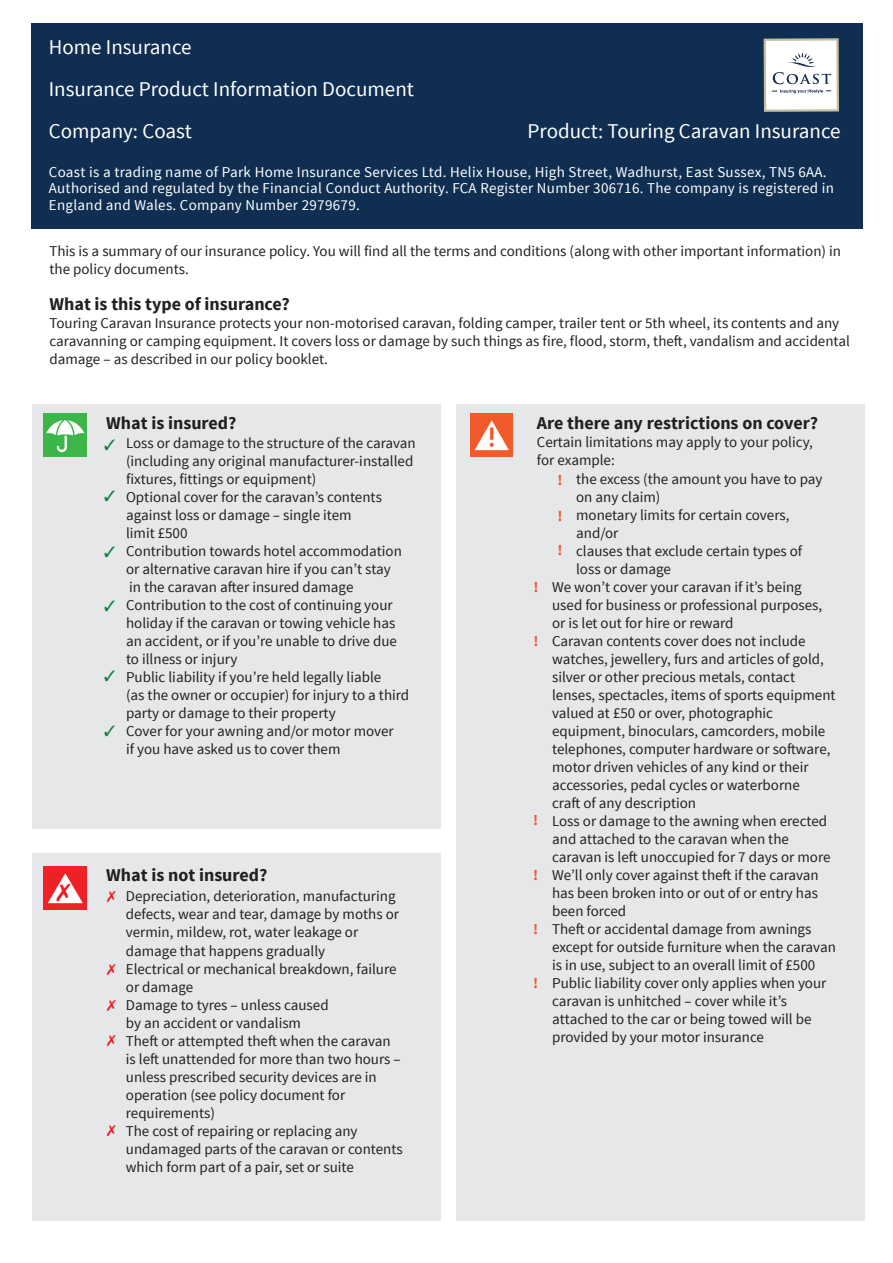
<style>
.page{position:relative;width:893px;height:1263px;background:#fff}
.page>*{position:absolute;margin:0;border:0;box-sizing:border-box;transform-origin:0 0}
.t1{font:21px "Source Sans Pro";color:#fff}
.t2{font:700 18px "Source Sans Pro";color:#231f20}
.t3{font:15px/18px "Source Sans Pro";color:#231f20}
.t4{font:15px/16.5px "Source Sans Pro";letter-spacing:.02em;color:#fff}
.t5{font:700 15px "Source Sans Pro";color:#f1592a}
</style>
<div class="page">
<div style="left:31px;top:23px;width:832px;height:205px;background:#0f2e51"></div>
<div style="left:32px;top:404px;width:408px;height:424px;background:#e6e7e9"></div>
<img style="left:44px;top:414px;width:43px;height:42px">
<div style="left:456px;top:404px;width:408px;height:816px;background:#e6e7e9"></div>
<svg style="left:764px;top:38px;width:75px;height:74px"></svg>
<div style="left:32px;top:853px;width:408px;height:368px;background:#e6e7e9"></div>
<img style="left:43px;top:866px;width:43px;height:43px">
<img style="left:470px;top:414px;width:43px;height:42px">
<p class="t1" style="left:49px;top:34px;width:144px">Home Insurance</p>
<p class="t1" style="left:49px;top:76px;width:367px">Insurance Product Information Document</p>
<p class="t1" style="left:49px;top:118px;width:145px">Company: Coast</p>
<p class="t1" style="left:528px;top:118px;width:315px">Product: Touring Caravan Insurance</p>
<p class="t4" style="left:49px;top:164px;width:779px">Coast is a trading name of Park Home Insurance Services Ltd. Helix House, High Street, Wadhurst, East Sussex, TN5 6AA.</p>
<p class="t4" style="left:49px;top:180px;width:787px">Authorised and regulated by the Financial Conduct Authority. FCA Register Number 306716. The company is registered in<br>England and Wales. Company Number 2979679.</p>
<p class="t3" style="left:50px;top:242px;width:793px">This is a summary of our insurance policy. You will find all the terms and conditions (along with other important information) in the policy documents.</p>
<p class="t2" style="left:50px;top:292px;width:242px">What is this type of insurance?</p>
<p class="t3" style="left:50px;top:314px;width:802px">Touring Caravan Insurance protects your non-motorised caravan, folding camper, trailer tent or 5th wheel, its contents and any caravanning or camping equipment. It covers loss or damage by such things as fire, flood, storm, theft, vandalism and accidental damage – as described in our policy booklet.</p>
<p class="t2" style="left:106px;top:411px;width:132px">What is insured?</p>
<p class="t3" style="left:126px;top:434px;width:291px">Loss or damage to the structure of the caravan (including any original manufacturer-installed fixtures, fittings or equipment)</p>
<p class="t3" style="left:126px;top:488px;width:257px">Optional cover for the caravan’s contents</p>
<p class="t3" style="left:126px;top:506px;width:227px">against loss or damage – single item</p>
<p class="t3" style="left:126px;top:524px;width:63px">limit £500</p>
<p class="t3" style="left:126px;top:542px;width:277px">Contribution towards hotel accommodation</p>
<p class="t3" style="left:126px;top:560px;width:266px">or alternative caravan hire if you can’t stay</p>
<p class="t3" style="left:129px;top:578px;width:226px">in the caravan after insured damage</p>
<p class="t3" style="left:126px;top:596px;width:271px">Contribution to the cost of continuing your holiday if the caravan or towing vehicle has</p>
<p class="t3" style="left:126px;top:632px;width:272px">an accident, or if you’re unable to drive due</p>
<p class="t3" style="left:126px;top:650px;width:113px">to illness or injury</p>
<p class="t3" style="left:126px;top:668px;width:257px">Public liability if you’re held legally liable</p>
<p class="t3" style="left:126px;top:686px;width:285px">(as the owner or occupier) for injury to a third party or damage to their property</p>
<p class="t3" style="left:126px;top:722px;width:269px">Cover for your awning and/or motor mover</p>
<p class="t3" style="left:126px;top:740px;width:216px">if you have asked us to cover them</p>
<p class="t2" style="left:106px;top:864px;width:163px">What is not insured?</p>
<p class="t3" style="left:126px;top:888px;width:275px">Depreciation, deterioration, manufacturing defects, wear and tear, damage by moths or vermin, mildew, rot, water leakage or</p>
<p class="t3" style="left:126px;top:942px;width:201px">damage that happens gradually</p>
<p class="t3" style="left:126px;top:960px;width:272px">Electrical or mechanical breakdown, failure</p>
<p class="t3" style="left:126px;top:978px;width:69px">or damage</p>
<p class="t3" style="left:126px;top:996px;width:204px">Damage to tyres – unless caused</p>
<p class="t3" style="left:126px;top:1014px;width:177px">by an accident or vandalism</p>
<p class="t3" style="left:126px;top:1032px;width:266px">Theft or attempted theft when the caravan</p>
<p class="t3" style="left:126px;top:1050px;width:276px">is left unattended for more than two hours –</p>
<p class="t3" style="left:126px;top:1068px;width:252px">unless prescribed security devices are in operation (see policy document for</p>
<p class="t3" style="left:126px;top:1104px;width:91px">requirements)</p>
<p class="t3" style="left:126px;top:1122px;width:233px">The cost of repairing or replacing any</p>
<p class="t3" style="left:126px;top:1140px;width:278px">undamaged parts of the caravan or contents which form part of a pair, set or suite</p>
<p class="t2" style="left:537px;top:411px;width:283px">Are there any restrictions on cover?</p>
<p class="t3" style="left:537px;top:433px;width:278px">Certain limitations may apply to your policy,</p>
<p class="t3" style="left:537px;top:451px;width:79px">for example:</p>
<p class="t5" style="left:533px;top:578px;width:7px">!</p>
<p class="t5" style="left:533px;top:631px;width:7px">!</p>
<p class="t5" style="left:533px;top:811px;width:7px">!</p>
<p class="t5" style="left:533px;top:865px;width:7px">!</p>
<p class="t5" style="left:533px;top:919px;width:7px">!</p>
<p class="t5" style="left:533px;top:973px;width:7px">!</p>
<p class="t3" style="left:576px;top:470px;width:248px">the excess (the amount you have to pay</p>
<p class="t3" style="left:576px;top:488px;width:86px">on any claim)</p>
<p class="t3" style="left:576px;top:506px;width:215px">monetary limits for certain covers,</p>
<p class="t3" style="left:576px;top:524px;width:44px">and/or</p>
<p class="t3" style="left:576px;top:542px;width:228px">clauses that exclude certain types of</p>
<p class="t3" style="left:576px;top:560px;width:96px">loss or damage</p>
<p class="t3" style="left:552px;top:578px;width:251px">We won’t cover your caravan if it’s being</p>
<p class="t3" style="left:552px;top:596px;width:272px">used for business or professional purposes,</p>
<p class="t3" style="left:552px;top:614px;width:183px">or is let out for hire or reward</p>
<p class="t3" style="left:552px;top:632px;width:255px">Caravan contents cover does not include</p>
<p class="t3" style="left:552px;top:650px;width:273px">watches, jewellery, furs and articles of gold,</p>
<p class="t3" style="left:552px;top:668px;width:245px">silver or other precious metals, contact</p>
<p class="t3" style="left:552px;top:686px;width:285px">lenses, spectacles, items of sports equipment valued at £50 or over, photographic</p>
<p class="t3" style="left:552px;top:722px;width:280px">equipment, binoculars, camcorders, mobile telephones, computer hardware or software, motor driven vehicles of any kind or their</p>
<p class="t3" style="left:552px;top:776px;width:249px">accessories, pedal cycles or waterborne</p>
<p class="t3" style="left:552px;top:794px;width:145px">craft of any description</p>
<p class="t3" style="left:552px;top:812px;width:277px">Loss or damage to the awning when erected</p>
<p class="t3" style="left:552px;top:830px;width:238px">and attached to the caravan when the</p>
<p class="t3" style="left:552px;top:848px;width:280px">caravan is left unoccupied for 7 days or more</p>
<p class="t3" style="left:552px;top:866px;width:268px">We’ll only cover against theft if the caravan</p>
<p class="t3" style="left:552px;top:884px;width:267px">has been broken into or out of or entry has</p>
<p class="t3" style="left:552px;top:902px;width:76px">been forced</p>
<p class="t3" style="left:552px;top:920px;width:261px">Theft or accidental damage from awnings</p>
<p class="t3" style="left:552px;top:938px;width:285px">except for outside furniture when the caravan</p>
<p class="t3" style="left:552px;top:956px;width:265px">is in use, subject to an overall limit of £500</p>
<p class="t3" style="left:552px;top:974px;width:276px">Public liability cover only applies when your caravan is unhitched – cover while it’s</p>
<p class="t3" style="left:552px;top:1010px;width:261px">attached to the car or being towed will be provided by your motor insurance</p>
<p class="t5" style="left:557px;top:470px;width:7px">!</p>
<p class="t5" style="left:557px;top:506px;width:7px">!</p>
<p class="t5" style="left:557px;top:540px;width:7px">!</p>
</div>
